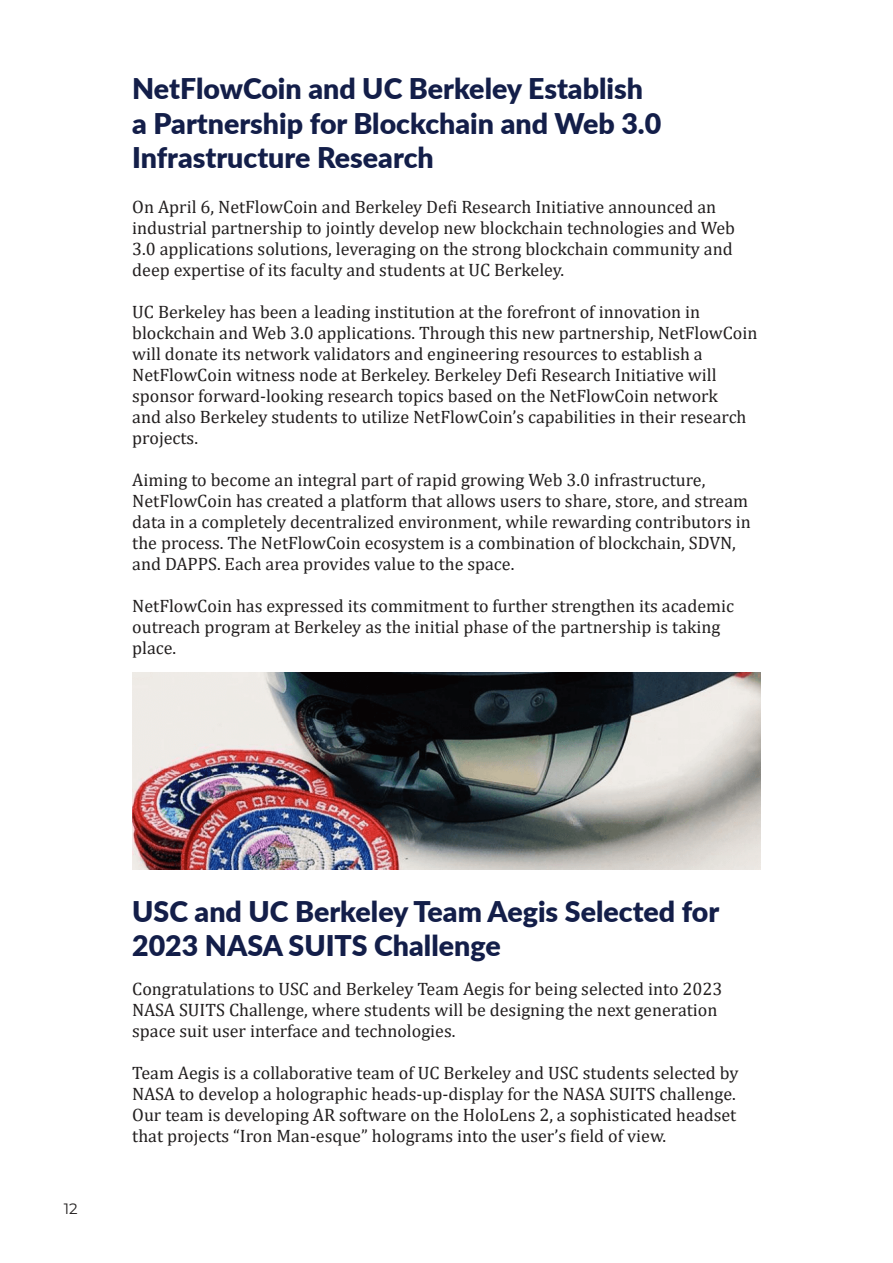
<style>
.page{position:relative;width:893px;height:1263px;background:#fff}
.page>*{position:absolute;margin:0;border:0;box-sizing:border-box;transform-origin:0 0}
.t1{font:900 28.5px/34.2px "Lato";color:#131e49}
.t2{font:18px/21px "Cambria";color:#221f1f}
.t3{font:15px "Montserrat";color:#221f1f}
</style>
<div class="page">
<img style="left:132px;top:672px;width:629px;height:197px">
<h1 class="t1" style="left:132px;top:74px;width:531px">NetFlowCoin and UC Berkeley Establish a Partnership for Blockchain and Web 3.0<br>Infrastructure Research</h1>
<p class="t2" style="left:132px;top:196px;width:604px">On April 6, NetFlowCoin and Berkeley Defi Research Initiative announced an industrial partnership to jointly develop new blockchain technologies and Web 3.0 applications solutions, leveraging on the strong blockchain community and deep expertise of its faculty and students at UC Berkeley.</p>
<p class="t2" style="left:132px;top:302px;width:627px">UC Berkeley has been a leading institution at the forefront of innovation in blockchain and Web 3.0 applications. Through this new partnership, NetFlowCoin will donate its network validators and engineering resources to establish a NetFlowCoin witness node at Berkeley. Berkeley Defi Research Initiative will sponsor forward-looking research topics based on the NetFlowCoin network<br>and also Berkeley students to utilize NetFlowCoin’s capabilities in their research projects.</p>
<p class="t2" style="left:132px;top:470px;width:620px">Aiming to become an integral part of rapid growing Web 3.0 infrastructure, NetFlowCoin has created a platform that allows users to share, store, and stream data in a completely decentralized environment, while rewarding contributors in the process. The NetFlowCoin ecosystem is a combination of blockchain, SDVN, and DAPPS. Each area provides value to the space.</p>
<p class="t2" style="left:132px;top:596px;width:603px">NetFlowCoin has expressed its commitment to further strengthen its academic outreach program at Berkeley as the initial phase of the partnership is taking place.</p>
<p class="t3" style="left:64px;top:1200px;width:15px">12</p>
<h1 class="t1" style="left:132px;top:896px;width:589px">USC and UC Berkeley Team Aegis Selected for<br>2023 NASA SUITS Challenge</h1>
<p class="t2" style="left:132px;top:980px;width:592px">Congratulations to USC and Berkeley Team Aegis for being selected into 2023<br>NASA SUITS Challenge, where students will be designing the next generation space suit user interface and technologies.</p>
<p class="t2" style="left:132px;top:1064px;width:608px">Team Aegis is a collaborative team of UC Berkeley and USC students selected by NASA to develop a holographic heads-up-display for the NASA SUITS challenge.<br>Our team is developing AR software on the HoloLens 2, a sophisticated headset that projects “Iron Man-esque” holograms into the user’s field of view.</p>
</div>
